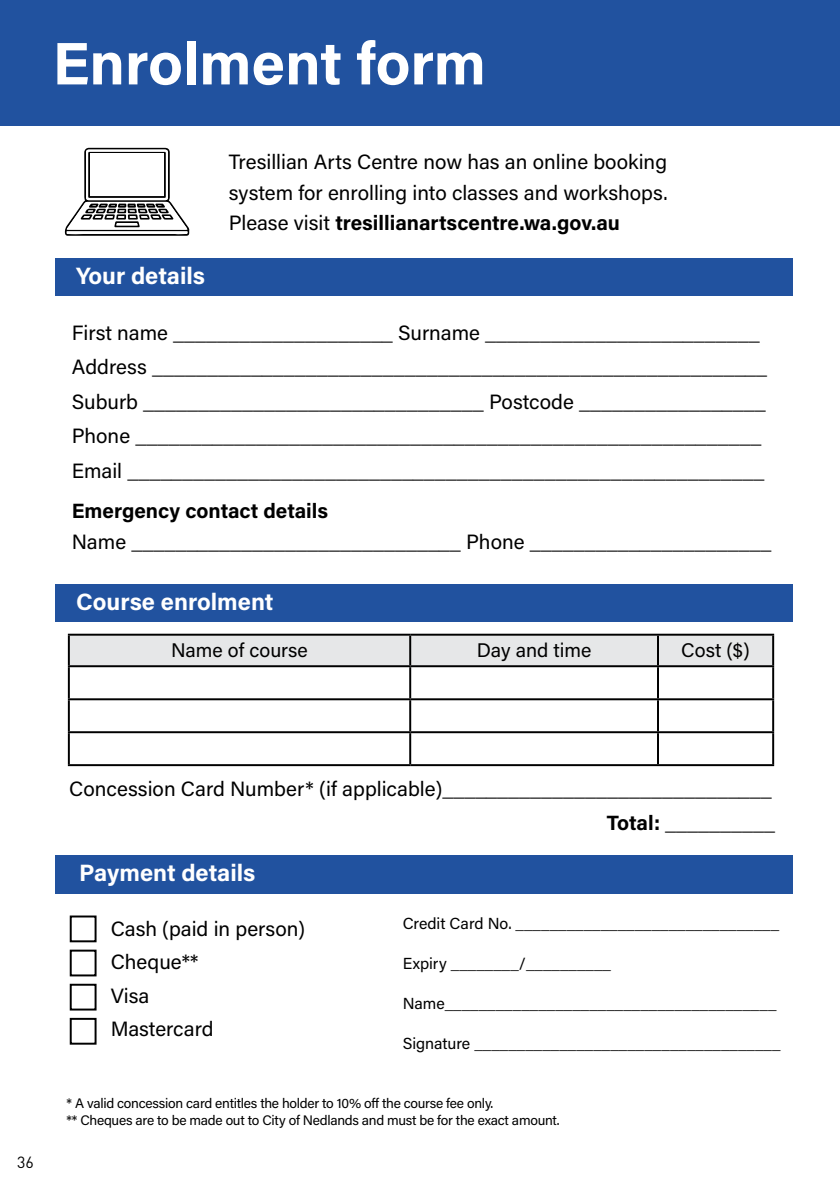
<style>
.page{position:relative;width:840px;height:1191px;background:#fff}
.page>*{position:absolute;margin:0;border:0;box-sizing:border-box;transform-origin:0 0}
.t1{font:700 60px "Acumin Pro";color:#fff}
.t2{font:700 23.6px "Acumin Pro";color:#fff}
.t3{font:20.6px/34.4px "Acumin Pro";color:#000}
.t4{font:700 20.6px "Acumin Pro";color:#000}
.t5{font:19.6px "Acumin Pro";color:#000}
.t6{font:16px "Acumin Pro";color:#000}
.t7{font:16px "DIN Pro";color:#000}
.t8{font:13.8px/17.4px "Acumin Pro";letter-spacing:-.02em;color:#000}
.s1{font-weight:700}
</style>
<div class="page">
<div style="left:0;top:0;width:839px;height:126px;background:#21529f"></div>
<div style="left:70px;top:915px;width:26px;height:27px;border:2px solid #000"></div>
<div style="left:70px;top:949px;width:26px;height:27px;border:2px solid #000"></div>
<div style="left:70px;top:983px;width:26px;height:27px;border:2px solid #000"></div>
<div style="left:70px;top:1018px;width:26px;height:26px;border:2px solid #000"></div>
<div style="left:55px;top:258px;width:737px;height:38px;background:#21529f"></div>
<div style="left:55px;top:855px;width:737px;height:38px;background:#21529f"></div>
<div style="left:55px;top:584px;width:737px;height:37px;background:#21529f"></div>
<div style="left:70px;top:635px;width:701px;height:30px;background:#e6e7e8"></div>
<hr style="left:68px;top:633px;width:342px;height:2px;background:#000">
<hr style="left:68px;top:635px;width:2px;height:30px;background:#000">
<hr style="left:410px;top:633px;width:247px;height:2px;background:#000">
<hr style="left:409px;top:635px;width:2px;height:30px;background:#000">
<hr style="left:657px;top:633px;width:116px;height:2px;background:#000">
<hr style="left:656px;top:635px;width:2px;height:30px;background:#000">
<hr style="left:771px;top:635px;width:2px;height:30px;background:#000">
<hr style="left:68px;top:665px;width:342px;height:2px;background:#000">
<hr style="left:68px;top:667px;width:2px;height:31px;background:#000">
<hr style="left:410px;top:665px;width:247px;height:2px;background:#000">
<hr style="left:409px;top:667px;width:2px;height:31px;background:#000">
<hr style="left:657px;top:665px;width:116px;height:2px;background:#000">
<hr style="left:656px;top:667px;width:2px;height:31px;background:#000">
<hr style="left:771px;top:667px;width:2px;height:31px;background:#000">
<hr style="left:68px;top:698px;width:342px;height:2px;background:#000">
<hr style="left:68px;top:700px;width:2px;height:31px;background:#000">
<hr style="left:410px;top:698px;width:247px;height:2px;background:#000">
<hr style="left:409px;top:700px;width:2px;height:31px;background:#000">
<hr style="left:657px;top:698px;width:116px;height:2px;background:#000">
<hr style="left:656px;top:700px;width:2px;height:31px;background:#000">
<hr style="left:771px;top:700px;width:2px;height:31px;background:#000">
<hr style="left:68px;top:731px;width:342px;height:2px;background:#000">
<hr style="left:68px;top:733px;width:2px;height:31px;background:#000">
<hr style="left:410px;top:731px;width:247px;height:2px;background:#000">
<hr style="left:409px;top:733px;width:2px;height:31px;background:#000">
<hr style="left:657px;top:731px;width:116px;height:2px;background:#000">
<hr style="left:656px;top:733px;width:2px;height:31px;background:#000">
<hr style="left:771px;top:733px;width:2px;height:31px;background:#000">
<hr style="left:68px;top:764px;width:342px;height:2px;background:#000">
<hr style="left:410px;top:764px;width:247px;height:2px;background:#000">
<hr style="left:657px;top:764px;width:116px;height:2px;background:#000">
<svg style="left:65px;top:148px;width:124px;height:88px"></svg>
<div style="left:90px;top:154px;width:74px;height:42px;background:#fff"></div>
<h1 class="t1" style="left:52px;top:21px;width:435px">Enrolment form</h1>
<p class="t2" style="left:76px;top:259px;width:130px">Your details</p>
<p class="t3" style="left:228px;top:146px;width:440px;line-height:30px;text-align:justify">Tresillian Arts Centre now has an online booking system for enrolling into classes and workshops.<br>Please visit <span class="s1">tresillianartscentre.wa.gov.au</span></p>
<p class="t3" style="left:72px;top:315px;width:696px">First name ____________________ Surname _________________________ Address ________________________________________________________ Suburb _______________________________ Postcode _________________ Phone _________________________________________________________ Email __________________________________________________________</p>
<p class="t4" style="left:72px;top:496px;width:258px">Emergency contact details</p>
<p class="t3" style="left:72px;top:524px;width:700px">Name ______________________________ Phone ______________________</p>
<p class="t2" style="left:76px;top:585px;width:199px">Course enrolment</p>
<p class="t5" style="left:171px;top:636px;width:138px">Name of course</p>
<p class="t5" style="left:476px;top:636px;width:116px">Day and time</p>
<p class="t5" style="left:681px;top:636px;width:70px">Cost ($)</p>
<p class="t7" style="left:17px;top:1150px;width:18px">36</p>
<p class="t3" style="left:69px;top:770px;width:707px;text-align:right">Concession Card Number* (if applicable)______________________________<br><span class="s1">Total:</span> __________</p>
<p class="t2" style="left:79px;top:856px;width:177px">Payment details</p>
<p class="t3" style="left:111px;top:911px;width:196px;line-height:33.4px">Cash (paid in person)<br>Cheque**<br>Visa<br>Mastercard</p>
<p class="t6" style="left:402px;top:912px;width:378px">Credit Card No. _______________________________</p>
<p class="t6" style="left:402px;top:952px;width:210px">Expiry ________/__________</p>
<p class="t6" style="left:402px;top:992px;width:375px">Name_______________________________________</p>
<p class="t6" style="left:402px;top:1032px;width:379px">Signature ____________________________________</p>
<p class="t8" style="left:67px;top:1094px;width:494px">* A valid concession card entitles the holder to 10% off the course fee only.<br>** Cheques are to be made out to City of Nedlands and must be for the exact amount.</p>
</div>
